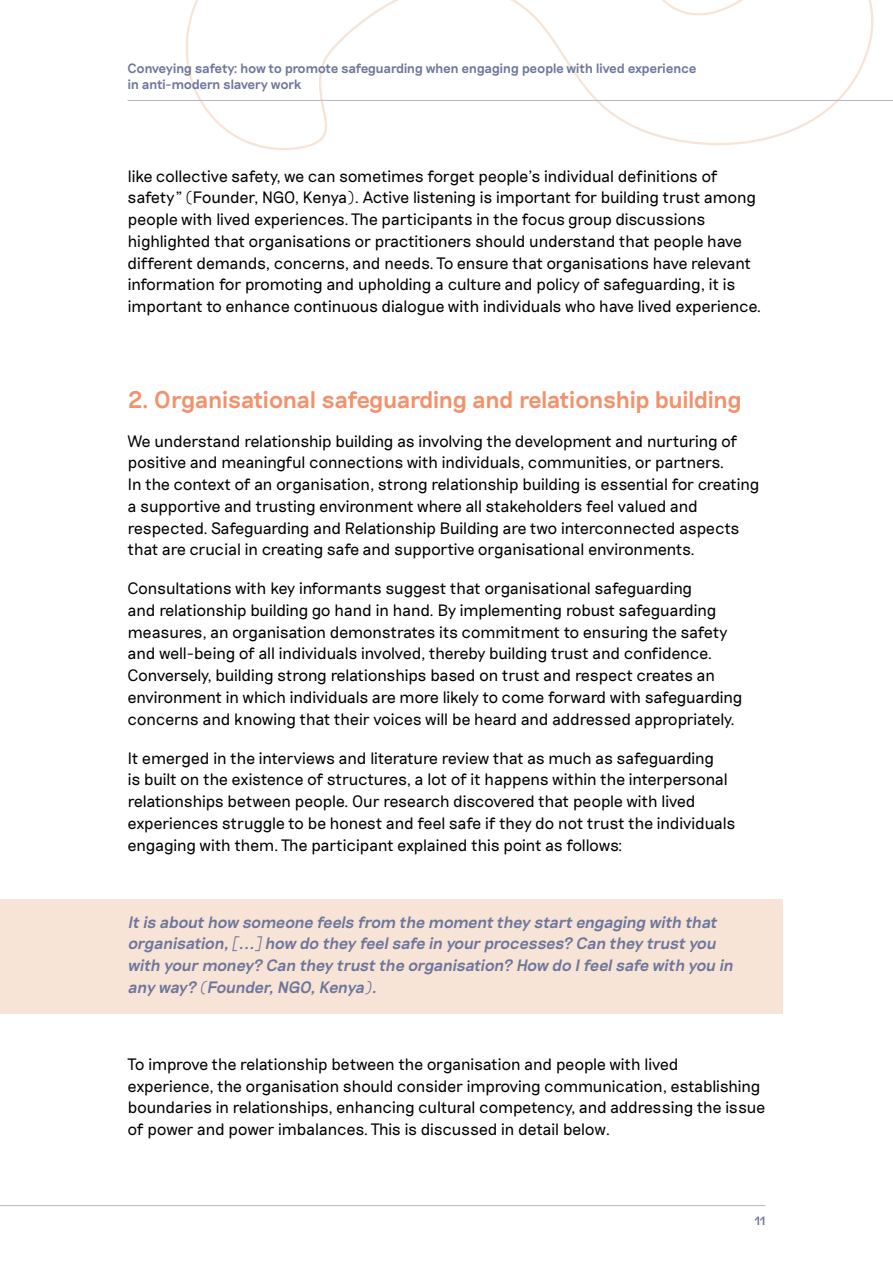
<style>
.page{position:relative;width:893px;height:1263px;background:#fff}
.page>*{position:absolute;margin:0;border:0;box-sizing:border-box;transform-origin:0 0}
.t1{font:500 24px "Riposte";letter-spacing:-.04em;color:#f2916b}
.t2{font:300 16.5px/21.8px "Riposte";letter-spacing:-.04em;color:#000}
.t3{font:italic 500 16.5px/21.8px "Riposte";color:#6d769b}
.t4{font:500 13.5px/16.2px "Riposte";letter-spacing:-.035em;color:#6d769b}
.t5{font:500 12px "Riposte";color:#6d769b}
</style>
<div class="page">
<svg style="left:185px;top:0;width:689px;height:150px"></svg>
<hr style="left:128px;top:100px;width:765px;height:1px;background:#b6b6cb">
<hr style="left:0;top:1205px;width:765px;height:1px;background:#b6b6cb">
<div style="left:0;top:899px;width:782px;height:114px;background:#f7e4d7"></div>
<p class="t4" style="left:128px;top:61px;width:570px">Conveying safety: how to promote safeguarding when engaging people with lived experience in anti-modern slavery work</p>
<p class="t2" style="left:128px;top:165px;width:592px">like collective safety, we can sometimes forget people’s individual definitions of</p>
<p class="t2" style="left:128px;top:187px;width:636px">safety” (Founder, NGO, Kenya). Active listening is important for building trust among people with lived experiences. The participants in the focus group discussions highlighted that organisations or practitioners should understand that people have different demands, concerns, and needs. To ensure that organisations have relevant information for promoting and upholding a culture and policy of safeguarding, it is important to enhance continuous dialogue with individuals who have lived experience.</p>
<h3 class="t1" style="left:128px;top:386px;width:616px">2. Organisational safeguarding and relationship building</h3>
<p class="t2" style="left:128px;top:430px;width:633px">We understand relationship building as involving the development and nurturing of positive and meaningful connections with individuals, communities, or partners.<br>In the context of an organisation, strong relationship building is essential for creating a supportive and trusting environment where all stakeholders feel valued and respected. Safeguarding and Relationship Building are two interconnected aspects that are crucial in creating safe and supportive organisational environments.</p>
<p class="t2" style="left:128px;top:578px;width:616px">Consultations with key informants suggest that organisational safeguarding<br>and relationship building go hand in hand. By implementing robust safeguarding measures, an organisation demonstrates its commitment to ensuring the safety and well-being of all individuals involved, thereby building trust and confidence.<br>Conversely, building strong relationships based on trust and respect creates an environment in which individuals are more likely to come forward with safeguarding concerns and knowing that their voices will be heard and addressed appropriately.</p>
<p class="t2" style="left:128px;top:747px;width:609px">It emerged in the interviews and literature review that as much as safeguarding<br>is built on the existence of structures, a lot of it happens within the interpersonal relationships between people. Our research discovered that people with lived experiences struggle to be honest and feel safe if they do not trust the individuals engaging with them. The participant explained this point as follows:</p>
<p class="t3" style="left:128px;top:911px;width:610px">It is about how someone feels from the moment they start engaging with that organisation,[...]how do they feelsafe in your processes? Can they trust you with your money? Can they trust the organisation? How do Ifeelsafe with you in any way? (Founder,NGO,Kenya).</p>
<p class="t2" style="left:128px;top:1054px;width:639px">To improve the relationship between the organisation and people with lived experience, the organisation should consider improving communication, establishing boundaries in relationships, enhancing cultural competency, and addressing the issue of power and power imbalances. This is discussed in detail below.</p>
<p class="t5" style="left:755px;top:1213px;width:12px">11</p>
</div>
